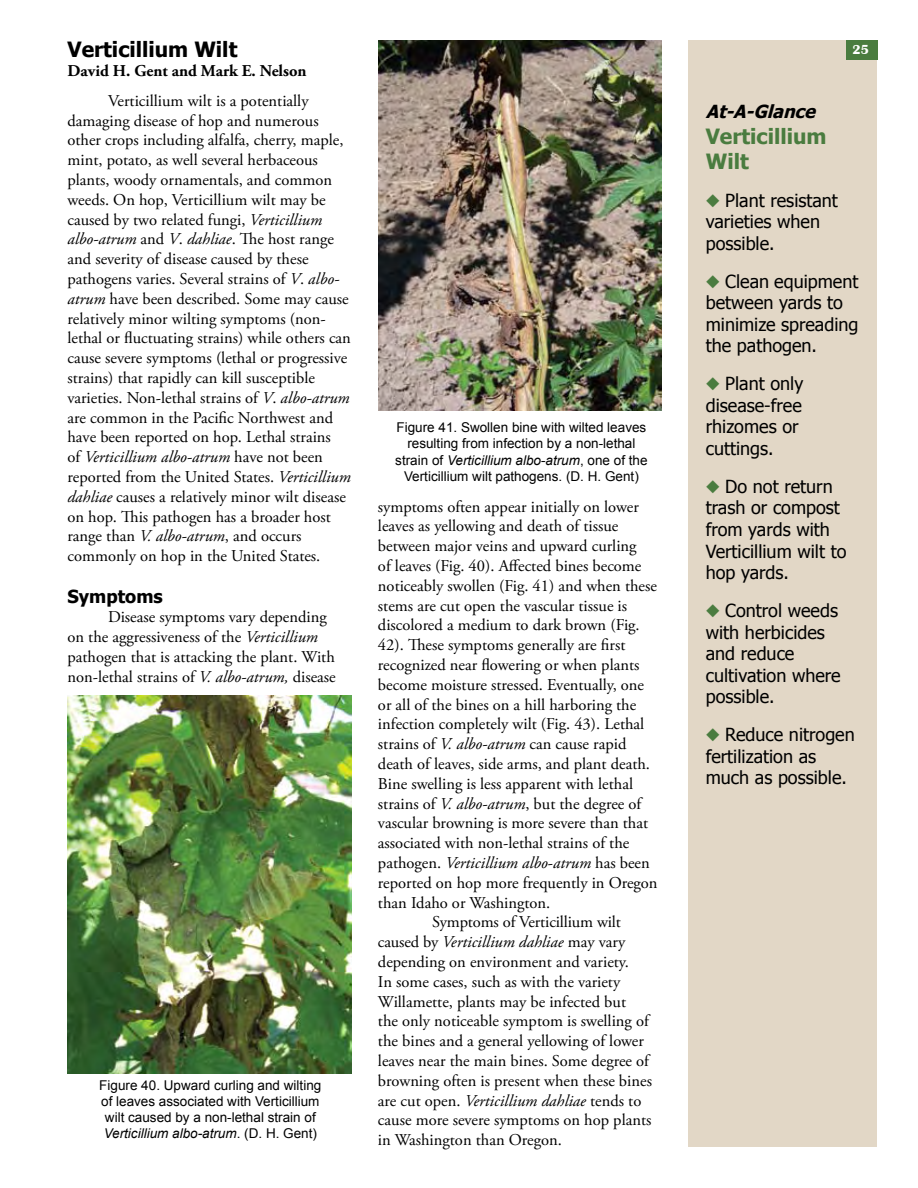
<style>
.page{position:relative;width:918px;height:1188px;background:#fff}
.page>*{position:absolute;margin:0;border:0;box-sizing:border-box;transform-origin:0 0}
.t1{font:700 21px "Tahoma";color:#000}
.t2{font:700 21px/25.2px "Tahoma";color:#4a7c3f}
.t3{font:18px/21.6px "Tahoma";color:#000}
.t4{font:italic 700 18px "Tahoma";color:#000}
.t5{font:700 18px "Tahoma";color:#000}
.t6{font:16.5px/19.8px "Adobe Garamond Pro";color:#000}
.t7{font:italic 16.5px "Adobe Garamond Pro";color:#000}
.t8{font:700 16.5px "Adobe Garamond Pro";color:#000}
.t9{font:13.5px/16.2px "Arial";color:#000;text-align:center}
.t10{font:700 13.5px "Britannic";color:#fff}
.s1{font-style:italic}
.s2{font-style:normal}
.s3{color:#4a7c3f}
</style>
<div class="page">
<div style="left:688px;top:40px;width:190px;height:1108px;background:#e2d7c6"></div>
<img style="left:378px;top:40px;width:284px;height:371px">
<img style="left:68px;top:695px;width:283px;height:378px">
<div style="left:846px;top:40px;width:32px;height:20px;background:#4a7c3f"></div>
<p class="t1" style="left:68px;top:36px;width:171px">Verticillium Wilt</p>
<p class="t8" style="left:68px;top:62px;width:241px">David H. Gent and Mark E. Nelson</p>
<p class="t6" style="left:67px;top:91px;width:285px;text-indent:41px">Verticillium wilt is a potentially damaging disease of hop and numerous other crops including alfalfa, cherry, maple, mint, potato, as well several herbaceous plants, woody ornamentals, and common weeds. On hop, Verticillium wilt may be caused by two related fungi, <span class="s1">Verticillium albo-atrum</span> and <span class="s1">V</span>. <span class="s1">dahliae</span>. The host range and severity of disease caused by these pathogens varies. Several strains of <span class="s1">V</span>. <span class="s1">albo&shy;atrum</span> have been described. Some may cause relatively minor wilting symptoms (non&shy;lethal or fluctuating strains) while others can cause severe symptoms (lethal or progressive strains) that rapidly can kill susceptible varieties. Non-lethal strains of <span class="s1">V</span>. <span class="s1">albo-atrum </span>are common in the Pacific Northwest and have been reported on hop. Lethal strains<br>of <span class="s1">Verticillium albo-atrum</span> have not been reported from the United States. <span class="s1">Verticillium dahliae</span> causes a relatively minor wilt disease on hop. This pathogen has a broader host range than <span class="s1">V. albo-atrum</span>, and occurs commonly on hop in the United States.</p>
<p class="t5" style="left:68px;top:585px;width:97px">Symptoms</p>
<p class="t6" style="left:67px;top:608px;width:270px;text-indent:41px">Disease symptoms vary depending on the aggressiveness of the <span class="s1">Verticillium </span>pathogen that is attacking the plant. With non-lethal strains of <span class="s1">V. albo-atrum,</span> disease</p>
<p class="t9" style="left:99px;top:1077px;width:224px;text-align:left">Figure 40. Upward curling and wilting of leaves associated with Verticillium wilt caused by a non-lethal strain of <span class="s1">Verticillium albo-atrum</span>. (D. H. Gent)</p>
<p class="t9" style="left:395px;top:419px;width:254px">Figure 41. Swollen bine with wilted leaves resulting from infection by a non-lethal strain of <span class="s1">Verticillium albo</span>-<span class="s1">atrum</span>, one of the Verticillium wilt pathogens. (D. H. Gent)</p>
<p class="t6" style="left:378px;top:497px;width:262px">symptoms often appear initially on lower</p>
<p class="t6" style="left:378px;top:517px;width:242px">leaves as yellowing and death of tissue</p>
<p class="t6" style="left:378px;top:537px;width:260px">between major veins and upward curling</p>
<p class="t6" style="left:378px;top:556px;width:265px">of leaves (Fig. 40). Affected bines become</p>
<p class="t6" style="left:378px;top:576px;width:281px">noticeably swollen (Fig. 41) and when these</p>
<p class="t6" style="left:378px;top:596px;width:251px">stems are cut open the vascular tissue is</p>
<p class="t6" style="left:378px;top:616px;width:263px">discolored a medium to dark brown (Fig.</p>
<p class="t6" style="left:378px;top:636px;width:249px">42). These symptoms generally are first</p>
<p class="t6" style="left:378px;top:655px;width:263px">recognized near flowering or when plants</p>
<p class="t6" style="left:378px;top:675px;width:268px">become moisture stressed. Eventually, one</p>
<p class="t6" style="left:378px;top:695px;width:260px">or all of the bines on a hill harboring the</p>
<p class="t6" style="left:378px;top:715px;width:268px">infection completely wilt (Fig. 43). Lethal</p>
<p class="t6" style="left:378px;top:735px;width:250px">strains of <span class="s1">V. albo-atrum</span> can cause rapid</p>
<p class="t6" style="left:378px;top:754px;width:274px">death of leaves, side arms, and plant death.</p>
<p class="t6" style="left:378px;top:774px;width:257px">Bine swelling is less apparent with lethal</p>
<p class="t6" style="left:378px;top:794px;width:265px">strains of <span class="s1">V. albo-atrum</span>, but the degree of</p>
<p class="t6" style="left:378px;top:814px;width:272px">vascular browning is more severe than that</p>
<p class="t6" style="left:378px;top:834px;width:253px">associated with non-lethal strains of the</p>
<p class="t7" style="left:378px;top:853px;width:273px"><span class="s2">pathogen.</span> Verticillium albo<span class="s2">-</span>atrum <span class="s2">has been</span></p>
<p class="t6" style="left:378px;top:873px;width:281px">reported on hop more frequently in Oregon</p>
<p class="t6" style="left:378px;top:893px;width:174px">than Idaho or Washington.</p>
<p class="t6" style="left:432px;top:913px;width:190px">Symptoms of Verticillium wilt</p>
<p class="t7" style="left:378px;top:932px;width:249px"><span class="s2">caused by</span> Verticillium dahliae <span class="s2">may vary</span></p>
<p class="t6" style="left:378px;top:952px;width:252px">depending on environment and variety.</p>
<p class="t6" style="left:378px;top:972px;width:244px">In some cases, such as with the variety</p>
<p class="t6" style="left:378px;top:992px;width:250px">Willamette, plants may be infected but</p>
<p class="t6" style="left:378px;top:1012px;width:272px">the only noticeable symptom is swelling of</p>
<p class="t6" style="left:378px;top:1032px;width:267px">the bines and a general yellowing of lower</p>
<p class="t6" style="left:378px;top:1051px;width:273px">leaves near the main bines. Some degree of</p>
<p class="t6" style="left:378px;top:1071px;width:276px">browning often is present when these bines</p>
<p class="t7" style="left:378px;top:1090px;width:265px"><span class="s2">are cut open.</span> Verticillium dahliae <span class="s2">tends to</span></p>
<p class="t6" style="left:378px;top:1111px;width:275px">cause more severe symptoms on hop plants</p>
<p class="t6" style="left:378px;top:1131px;width:185px">in Washington than Oregon.</p>
<p class="t10" style="left:853px;top:42px;width:18px">25</p>
<p class="t4" style="left:706px;top:100px;width:116px">At-A-Glance</p>
<p class="t2" style="left:706px;top:123px;width:122px">Verticillium<br>Wilt</p>
<p class="t3" style="left:706px;top:189px;width:134px"><span class="s3">◆</span> Plant resistant varieties when possible.</p>
<p class="t3" style="left:706px;top:270px;width:154px"><span class="s3">◆</span> Clean equipment between yards to minimize spreading the pathogen.</p>
<p class="t3" style="left:706px;top:372px;width:99px"><span class="s3">◆</span> Plant only disease-free rhizomes or cuttings.</p>
<p class="t3" style="left:706px;top:475px;width:142px"><span class="s3">◆</span> Do not return trash or compost from yards with<br>Verticillium wilt to hop yards.</p>
<p class="t3" style="left:706px;top:599px;width:136px"><span class="s3">◆</span> Control weeds with herbicides and reduce cultivation where possible.</p>
<p class="t3" style="left:706px;top:723px;width:151px"><span class="s3">◆</span> Reduce nitrogen fertilization as much as possible.</p>
</div>
